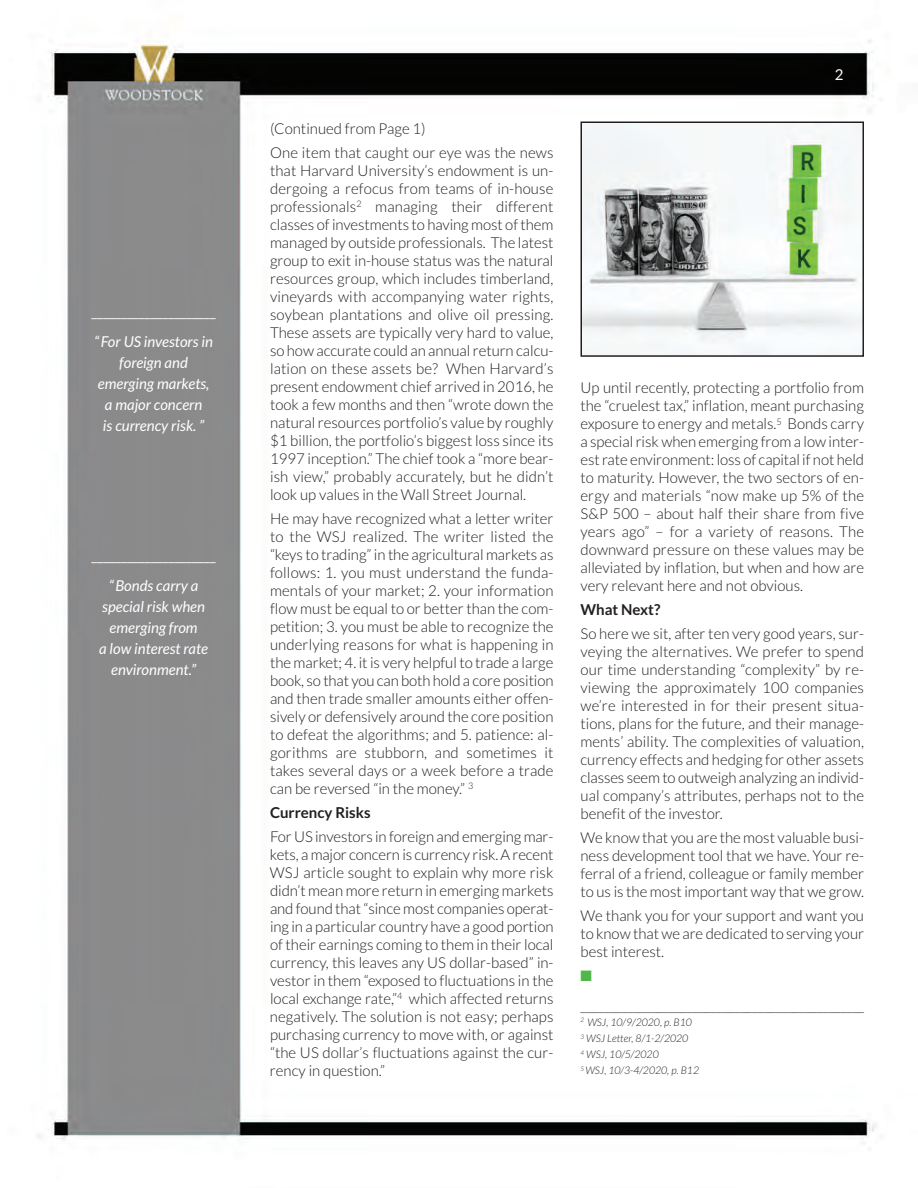
<style>
.page{position:relative;width:918px;height:1188px;background:#fff}
.page>*{position:absolute;margin:0;border:0;box-sizing:border-box;transform-origin:0 0}
.t1{font:300 15px/18px "Lato";color:#231f20;text-align:justify}
.t2{font:italic 15px/21px "Lato";color:#fff;text-align:center}
.t3{font:15px "Lato";color:#fff}
.t4{font:700 15px "Lato";color:#231f20}
.t5{font:15px "Zapf Dingbats ITC";color:#4fb849}
.t6{font:italic 300 10.5px/16.2px "Lato";color:#231f20}
</style>
<div class="page">
<img style="left:38px;top:40px;width:839px;height:1104px">
<img style="left:583px;top:125px;width:278px;height:229px">
<div style="left:580px;top:122px;width:284px;height:235px;border:2px solid #231f20"></div>
<p class="t3" style="left:92px;top:303px;width:126px">_____________________</p>
<p class="t2" style="left:94px;top:331px;width:121px">“For US investors in foreign and emerging markets, a major concern<br>is currency risk. ”</p>
<p class="t3" style="left:92px;top:547px;width:126px">_____________________</p>
<p class="t2" style="left:99px;top:576px;width:111px">“Bonds carry a special risk when emerging from<br>a low interest rate environment.”</p>
<p class="t1" style="left:270px;top:116px;width:285px;line-height:24px">(Continued from Page 1)<br>One item that caught our eye was the news</p>
<p class="t1" style="left:270px;top:161px;width:285px">that Harvard University’s endowment is un&shy;dergoing a refocus from teams of in-house professionals<sup>2</sup> managing their different classes of investments to having most of them managed by outside professionals. The latest group to exit in-house status was the natural resources group, which includes timberland, vineyards with accompanying water rights, soybean plantations and olive oil pressing.<br>These assets are typically very hard to value, so how accurate could an annual return calcu&shy;lation on these assets be? When Harvard’s present endowment chief arrived in 2016, he took a few months and then “wrote down the natural resources portfolio’s value by roughly $1 billion, the portfolio’s biggest loss since its 1997 inception.” The chief took a “more bear&shy;ish view,” probably accurately, but he didn’t look up values in the Wall Street Journal.</p>
<p class="t1" style="left:270px;top:509px;width:285px">He may have recognized what a letter writer to the WSJ realized. The writer listed the “keys to trading” in the agricultural markets as follows: 1. you must understand the funda&shy;mentals of your market; 2. your information flow must be equal to or better than the com&shy;petition; 3. you must be able to recognize the underlying reasons for what is happening in the market; 4. it is very helpful to trade a large book, so that you can both hold a core position and then trade smaller amounts either offen&shy;sively or defensively around the core position to defeat the algorithms; and 5. patience: al&shy;gorithms are stubborn, and sometimes it takes several days or a week before a trade can be reversed “in the money.” <sup>3</sup></p>
<p class="t4" style="left:270px;top:804px;width:102px">Currency Risks</p>
<p class="t1" style="left:270px;top:827px;width:285px">For US investors in foreign and emerging mar&shy;kets, a major concern is currency risk. A recent WSJ article sought to explain why more risk didn’t mean more return in emerging markets and found that “since most companies operat&shy;ing in a particular country have a good portion of their earnings coming to them in their local currency, this leaves any US dollar-based” in&shy;vestor in them “exposed to fluctuations in the local exchange rate,”<sup>4</sup> which affected returns negatively. The solution is not easy; perhaps purchasing currency to move with, or against “the US dollar’s fluctuations against the cur&shy;rency in question.”</p>
<p class="t3" style="left:835px;top:66px;width:10px">2</p>
<p class="t1" style="left:580px;top:379px;width:285px">Up until recently, protecting a portfolio from the “cruelest tax,” inflation, meant purchasing exposure to energy and metals.<sup>5</sup> Bonds carry a special risk when emerging from a low inter&shy;est rate environment: loss of capital if not held to maturity. However, the two sectors of en&shy;ergy and materials “now make up 5% of the S&amp;P 500 – about half their share from five years ago” – for a variety of reasons. The downward pressure on these values may be alleviated by inflation, but when and how are very relevant here and not obvious.</p>
<p class="t4" style="left:581px;top:601px;width:81px">What Next?</p>
<p class="t1" style="left:581px;top:625px;width:285px">So here we sit, after ten very good years, sur&shy;veying the alternatives. We prefer to spend our time understanding “complexity” by re&shy;viewing the approximately 100 companies we’re interested in for their present situa&shy;tions, plans for the future, and their manage&shy;ments’ ability. The complexities of valuation, currency effects and hedging for other assets classes seem to outweigh analyzing an individ&shy;ual company’s attributes, perhaps not to the benefit of the investor.</p>
<p class="t1" style="left:581px;top:829px;width:285px">We know that you are the most valuable busi&shy;ness development tool that we have. Your re&shy;ferral of a friend, colleague or family member to us is the most important way that we grow.</p>
<p class="t1" style="left:581px;top:907px;width:285px">We thank you for your support and want you to know that we are dedicated to serving your best interest.</p>
<p class="t5" style="left:581px;top:967px;width:13px">■</p>
<p class="t1" style="left:581px;top:997px;width:285px">________________________________________________</p>
<p class="t6" style="left:580px;top:1014px;width:120px"><sup>2</sup> WSJ, 10/9/2020, p. B10<br><sup>3</sup> WSJ Letter, 8/1-2/2020<br><sup>4</sup> WSJ, 10/5/2020<br><sup>5</sup> WSJ, 10/3-4/2020, p. B12</p>
</div>
